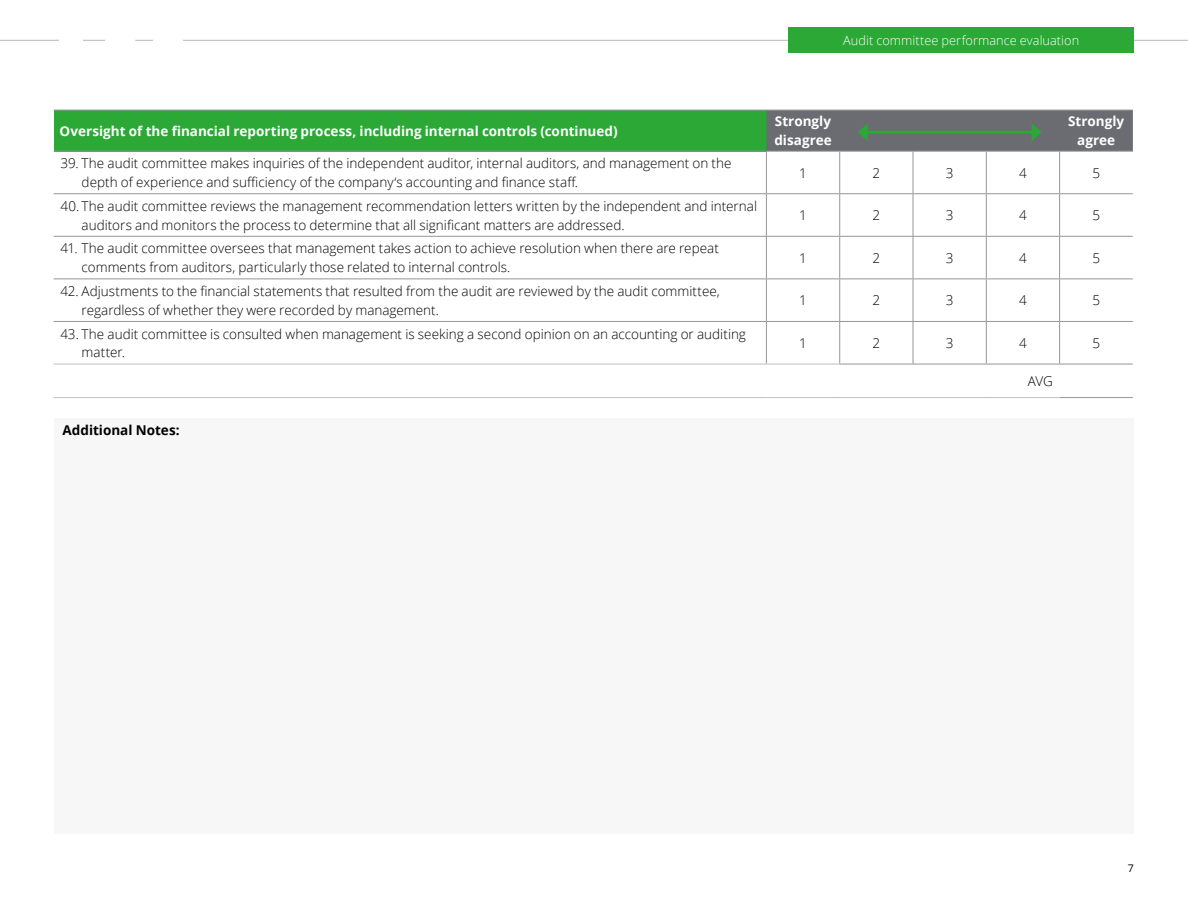
<style>
.page{position:relative;width:1188px;height:918px;background:#fff}
.page>*{position:absolute;margin:0;border:0;box-sizing:border-box;transform-origin:0 0}
.t1{font:300 13.5px/18.8px "Open Sans";color:#000}
.t2{font:700 13.5px/18.8px "Open Sans";color:#fff}
.t3{font:700 13.5px "Open Sans";color:#000}
.t4{font:300 12.75px "Open Sans";letter-spacing:.005em;color:#fff}
.t5{font:10.5px "Open Sans";color:#000}
</style>
<div class="page">
<hr style="left:0;top:40px;width:1188px;height:1px;background:#bec0c0">
<div style="left:788px;top:27px;width:346px;height:26px;background:#2ba835"></div>
<div style="left:59px;top:30px;width:24px;height:24px;background:#fff;border-radius:50%"></div>
<div style="left:105px;top:26px;width:30px;height:31px;background:#fff;border-radius:50%"></div>
<div style="left:153px;top:26px;width:30px;height:31px;background:#fff;border-radius:50%"></div>
<div style="left:54px;top:110px;width:712px;height:41px;background:#2ba835"></div>
<hr style="left:54px;top:151px;width:712px;height:1px;background:#94969a">
<hr style="left:766px;top:151px;width:74px;height:1px;background:#94969a">
<hr style="left:766px;top:152px;width:1px;height:41px;background:#94969a">
<hr style="left:840px;top:151px;width:73px;height:1px;background:#94969a">
<hr style="left:839px;top:152px;width:1px;height:41px;background:#94969a">
<hr style="left:913px;top:151px;width:73px;height:1px;background:#94969a">
<hr style="left:913px;top:152px;width:1px;height:41px;background:#94969a">
<hr style="left:986px;top:151px;width:74px;height:1px;background:#94969a">
<hr style="left:986px;top:152px;width:1px;height:41px;background:#94969a">
<hr style="left:1060px;top:151px;width:73px;height:1px;background:#94969a">
<hr style="left:1059px;top:152px;width:1px;height:41px;background:#94969a">
<hr style="left:54px;top:110px;width:712px;height:1px;background:#94969a">
<hr style="left:54px;top:193px;width:712px;height:1px;background:#94969a">
<hr style="left:766px;top:193px;width:74px;height:1px;background:#94969a">
<hr style="left:766px;top:194px;width:1px;height:42px;background:#94969a">
<hr style="left:840px;top:193px;width:73px;height:1px;background:#94969a">
<hr style="left:839px;top:194px;width:1px;height:42px;background:#94969a">
<hr style="left:913px;top:193px;width:73px;height:1px;background:#94969a">
<hr style="left:913px;top:194px;width:1px;height:42px;background:#94969a">
<hr style="left:986px;top:193px;width:74px;height:1px;background:#94969a">
<hr style="left:986px;top:194px;width:1px;height:42px;background:#94969a">
<hr style="left:1060px;top:193px;width:73px;height:1px;background:#94969a">
<hr style="left:1059px;top:194px;width:1px;height:42px;background:#94969a">
<hr style="left:54px;top:236px;width:712px;height:1px;background:#94969a">
<hr style="left:766px;top:236px;width:74px;height:1px;background:#94969a">
<hr style="left:766px;top:237px;width:1px;height:42px;background:#94969a">
<hr style="left:840px;top:236px;width:73px;height:1px;background:#94969a">
<hr style="left:839px;top:237px;width:1px;height:42px;background:#94969a">
<hr style="left:913px;top:236px;width:73px;height:1px;background:#94969a">
<hr style="left:913px;top:237px;width:1px;height:42px;background:#94969a">
<hr style="left:986px;top:236px;width:74px;height:1px;background:#94969a">
<hr style="left:986px;top:237px;width:1px;height:42px;background:#94969a">
<hr style="left:1060px;top:236px;width:73px;height:1px;background:#94969a">
<hr style="left:1059px;top:237px;width:1px;height:42px;background:#94969a">
<hr style="left:54px;top:279px;width:712px;height:1px;background:#94969a">
<hr style="left:766px;top:279px;width:74px;height:1px;background:#94969a">
<hr style="left:766px;top:279px;width:1px;height:42px;background:#94969a">
<hr style="left:840px;top:279px;width:73px;height:1px;background:#94969a">
<hr style="left:839px;top:279px;width:1px;height:42px;background:#94969a">
<hr style="left:913px;top:279px;width:73px;height:1px;background:#94969a">
<hr style="left:913px;top:279px;width:1px;height:42px;background:#94969a">
<hr style="left:986px;top:279px;width:74px;height:1px;background:#94969a">
<hr style="left:986px;top:279px;width:1px;height:42px;background:#94969a">
<hr style="left:1060px;top:279px;width:73px;height:1px;background:#94969a">
<hr style="left:1059px;top:279px;width:1px;height:42px;background:#94969a">
<hr style="left:54px;top:321px;width:712px;height:1px;background:#94969a">
<hr style="left:766px;top:321px;width:74px;height:1px;background:#94969a">
<hr style="left:766px;top:322px;width:1px;height:42px;background:#94969a">
<hr style="left:840px;top:321px;width:73px;height:1px;background:#94969a">
<hr style="left:839px;top:322px;width:1px;height:42px;background:#94969a">
<hr style="left:913px;top:321px;width:73px;height:1px;background:#94969a">
<hr style="left:913px;top:322px;width:1px;height:42px;background:#94969a">
<hr style="left:986px;top:321px;width:74px;height:1px;background:#94969a">
<hr style="left:986px;top:322px;width:1px;height:42px;background:#94969a">
<hr style="left:1060px;top:321px;width:73px;height:1px;background:#94969a">
<hr style="left:1059px;top:322px;width:1px;height:42px;background:#94969a">
<hr style="left:839px;top:364px;width:74px;height:1px;background:#94969a">
<hr style="left:913px;top:364px;width:73px;height:1px;background:#94969a">
<hr style="left:986px;top:364px;width:74px;height:1px;background:#94969a">
<hr style="left:1060px;top:364px;width:73px;height:1px;background:#94969a">
<hr style="left:1060px;top:397px;width:73px;height:1px;background:#94969a">
<hr style="left:54px;top:364px;width:712px;height:1px;background:#bec0c0">
<hr style="left:766px;top:364px;width:73px;height:1px;background:#bec0c0">
<hr style="left:54px;top:397px;width:712px;height:1px;background:#bec0c0">
<hr style="left:766px;top:397px;width:74px;height:1px;background:#bec0c0">
<hr style="left:840px;top:397px;width:73px;height:1px;background:#bec0c0">
<hr style="left:913px;top:397px;width:73px;height:1px;background:#bec0c0">
<hr style="left:986px;top:397px;width:74px;height:1px;background:#bec0c0">
<svg style="left:766px;top:110px;width:367px;height:41px;background:#686f6f"></svg>
<div style="left:54px;top:418px;width:1080px;height:415px;background:#f7f7f7"></div>
<p class="t4" style="left:843px;top:31px;width:238px">Audit committee performance evaluation</p>
<p class="t2" style="left:60px;top:121px;width:560px">Oversight of the financial reporting process, including internal controls (continued)</p>
<p class="t2" style="left:774px;top:112px;width:59px">Strongly disagree</p>
<p class="t2" style="left:1068px;top:112px;width:58px;text-align:center">Strongly agree</p>
<p class="t1" style="left:82px;top:154px;width:651px;text-indent:-21px">39. The audit committee makes inquiries of the independent auditor, internal auditors, and management on the depth of experience and sufficiency of the company‘s accounting and finance staff.</p>
<p class="t1" style="left:799px;top:163px;width:9px">1</p>
<p class="t1" style="left:873px;top:163px;width:9px">2</p>
<p class="t1" style="left:946px;top:163px;width:9px">3</p>
<p class="t1" style="left:1019px;top:163px;width:9px">4</p>
<p class="t1" style="left:1092px;top:163px;width:9px">5</p>
<p class="t1" style="left:82px;top:196px;width:677px;text-indent:-21px">40. The audit committee reviews the management recommendation letters written by the independent and internal auditors and monitors the process to determine that all significant matters are addressed.</p>
<p class="t1" style="left:799px;top:206px;width:9px">1</p>
<p class="t1" style="left:873px;top:206px;width:9px">2</p>
<p class="t1" style="left:946px;top:206px;width:9px">3</p>
<p class="t1" style="left:1019px;top:206px;width:9px">4</p>
<p class="t1" style="left:1092px;top:206px;width:9px">5</p>
<p class="t1" style="left:82px;top:239px;width:639px;text-indent:-21px">41. The audit committee oversees that management takes action to achieve resolution when there are repeat comments from auditors, particularly those related to internal controls.</p>
<p class="t1" style="left:799px;top:248px;width:9px">1</p>
<p class="t1" style="left:873px;top:248px;width:9px">2</p>
<p class="t1" style="left:946px;top:248px;width:9px">3</p>
<p class="t1" style="left:1019px;top:248px;width:9px">4</p>
<p class="t1" style="left:1092px;top:248px;width:9px">5</p>
<p class="t1" style="left:82px;top:281px;width:640px;text-indent:-21px">42. Adjustments to the financial statements that resulted from the audit are reviewed by the audit committee, regardless of whether they were recorded by management.</p>
<p class="t1" style="left:799px;top:291px;width:9px">1</p>
<p class="t1" style="left:873px;top:291px;width:9px">2</p>
<p class="t1" style="left:946px;top:291px;width:9px">3</p>
<p class="t1" style="left:1019px;top:291px;width:9px">4</p>
<p class="t1" style="left:1092px;top:291px;width:9px">5</p>
<p class="t1" style="left:82px;top:324px;width:666px;text-indent:-21px">43. The audit committee is consulted when management is seeking a second opinion on an accounting or auditing matter.</p>
<p class="t1" style="left:799px;top:333px;width:9px">1</p>
<p class="t1" style="left:873px;top:333px;width:9px">2</p>
<p class="t1" style="left:946px;top:333px;width:9px">3</p>
<p class="t1" style="left:1019px;top:333px;width:9px">4</p>
<p class="t1" style="left:1092px;top:333px;width:9px">5</p>
<p class="t1" style="left:1028px;top:371px;width:27px">AVG</p>
<p class="t3" style="left:63px;top:420px;width:119px">Additional Notes:</p>
<p class="t5" style="left:1128px;top:861px;width:8px">7</p>
</div>
